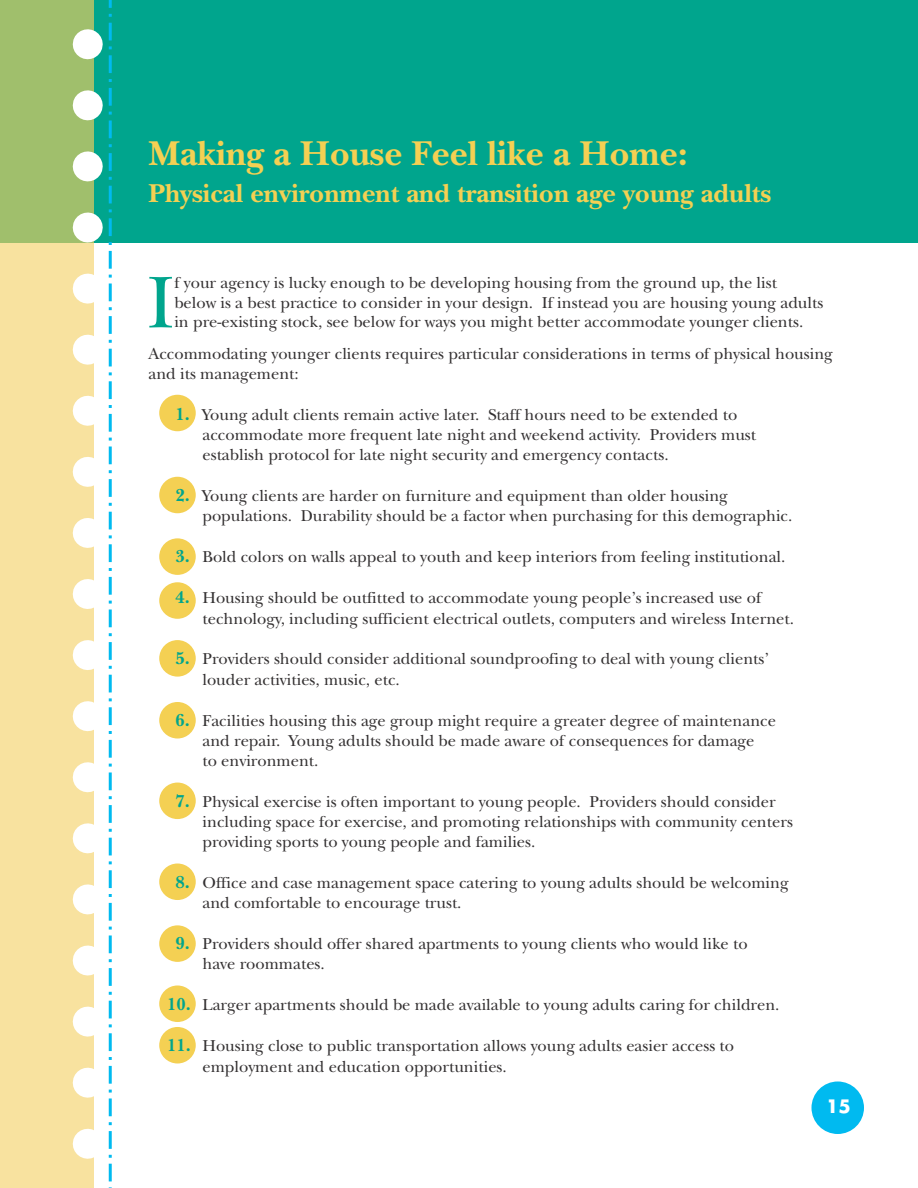
<style>
.page{position:relative;width:918px;height:1188px;background:#fff}
.page>*{position:absolute;margin:0;border:0;box-sizing:border-box;transform-origin:0 0}
.t1{font:76.5px "New Baskerville";color:#00a58d}
.t2{font:700 36px "New Baskerville";color:#f4d053}
.t3{font:700 27px "New Baskerville";color:#f4d053}
.t4{font:700 18px "Futura";color:#fff}
.t5{font:16.5px/20.2px "New Baskerville";color:#343132}
.s1{font-weight:700;font-size:18px;color:#00a58d}
</style>
<div class="page">
<div style="left:0;top:0;width:918px;height:243px;background:#00a58d"></div>
<div style="left:0;top:243px;width:94px;height:945px;background:#f8e29f"></div>
<div style="left:0;top:0;width:94px;height:243px;background:#a0bf6c"></div>
<svg style="left:73px;top:29px;width:30px;height:1130px"></svg>
<svg style="left:109px;top:0;width:3px;height:1188px"></svg>
<div style="left:812px;top:1082px;width:52px;height:52px;background:#00baf0;border-radius:50%"></div>
<div style="left:159px;top:395px;width:37px;height:36px;background:#f4d053;border-radius:50%"></div>
<div style="left:159px;top:477px;width:37px;height:36px;background:#f4d053;border-radius:50%"></div>
<div style="left:159px;top:538px;width:37px;height:37px;background:#f4d053;border-radius:50%"></div>
<div style="left:159px;top:582px;width:37px;height:37px;background:#f4d053;border-radius:50%"></div>
<div style="left:159px;top:640px;width:37px;height:37px;background:#f4d053;border-radius:50%"></div>
<div style="left:159px;top:702px;width:37px;height:37px;background:#f4d053;border-radius:50%"></div>
<div style="left:159px;top:783px;width:37px;height:36px;background:#f4d053;border-radius:50%"></div>
<div style="left:159px;top:864px;width:37px;height:36px;background:#f4d053;border-radius:50%"></div>
<div style="left:159px;top:925px;width:37px;height:37px;background:#f4d053;border-radius:50%"></div>
<div style="left:159px;top:986px;width:37px;height:36px;background:#f4d053;border-radius:50%"></div>
<div style="left:159px;top:1027px;width:37px;height:37px;background:#f4d053;border-radius:50%"></div>
<h2 class="t2" style="left:148px;top:132px;width:541px">Making a House Feel like a Home:</h2>
<h3 class="t3" style="left:148px;top:177px;width:624px">Physical environment and transition age young adults</h3>
<h1 class="t1" style="left:147px;top:258px;width:29px">I</h1>
<p class="t5" style="left:174px;top:273px;width:650px;line-height:19.8px">f your agency is lucky enough to be developing housing from the ground up, the list<br>below is a best practice to consider in your design. If instead you are housing young adults in pre-existing stock, see below for ways you might better accommodate younger clients.</p>
<p class="t5" style="left:148px;top:344px;width:686px;line-height:19.8px">Accommodating younger clients requires particular considerations in terms of physical housing and its management:</p>
<p class="t5" style="left:202px;top:404px;width:555px;text-indent:-27px"><span class="s1">1.</span> Young adult clients remain active later. Staff hours need to be extended to accommodate more frequent late night and weekend activity. Providers must establish protocol for late night security and emergency contacts.</p>
<p class="t5" style="left:202px;top:485px;width:592px;text-indent:-27px"><span class="s1">2.</span> Young clients are harder on furniture and equipment than older housing populations. Durability should be a factor when purchasing for this demographic.</p>
<p class="t5" style="left:176px;top:546px;width:612px"><span class="s1">3.</span> Bold colors on walls appeal to youth and keep interiors from feeling institutional.</p>
<p class="t5" style="left:202px;top:588px;width:593px;text-indent:-27px"><span class="s1">4.</span> Housing should be outfitted to accommodate young people’s increased use of technology, including sufficient electrical outlets, computers and wireless Internet.</p>
<p class="t5" style="left:202px;top:649px;width:568px;text-indent:-27px"><span class="s1">5.</span> Providers should consider additional soundproofing to deal with young clients’ louder activities, music, etc.</p>
<p class="t5" style="left:202px;top:710px;width:575px;text-indent:-27px"><span class="s1">6.</span> Facilities housing this age group might require a greater degree of maintenance and repair. Young adults should be made aware of consequences for damage<br>to environment.</p>
<p class="t5" style="left:202px;top:791px;width:592px;text-indent:-27px"><span class="s1">7.</span> Physical exercise is often important to young people. Providers should consider including space for exercise, and promoting relationships with community centers providing sports to young people and families.</p>
<p class="t5" style="left:202px;top:872px;width:588px;text-indent:-27px"><span class="s1">8.</span> Office and case management space catering to young adults should be welcoming and comfortable to encourage trust.</p>
<p class="t5" style="left:202px;top:933px;width:547px;text-indent:-27px"><span class="s1">9.</span> Providers should offer shared apartments to young clients who would like to have roommates.</p>
<p class="t5" style="left:167px;top:995px;width:614px"><span class="s1">10.</span> Larger apartments should be made available to young adults caring for children.</p>
<p class="t5" style="left:202px;top:1036px;width:533px;text-indent:-35px"><span class="s1">11.</span> Housing close to public transportation allows young adults easier access to employment and education opportunities.</p>
<p class="t4" style="left:826px;top:1094px;width:26px">15</p>
</div>
